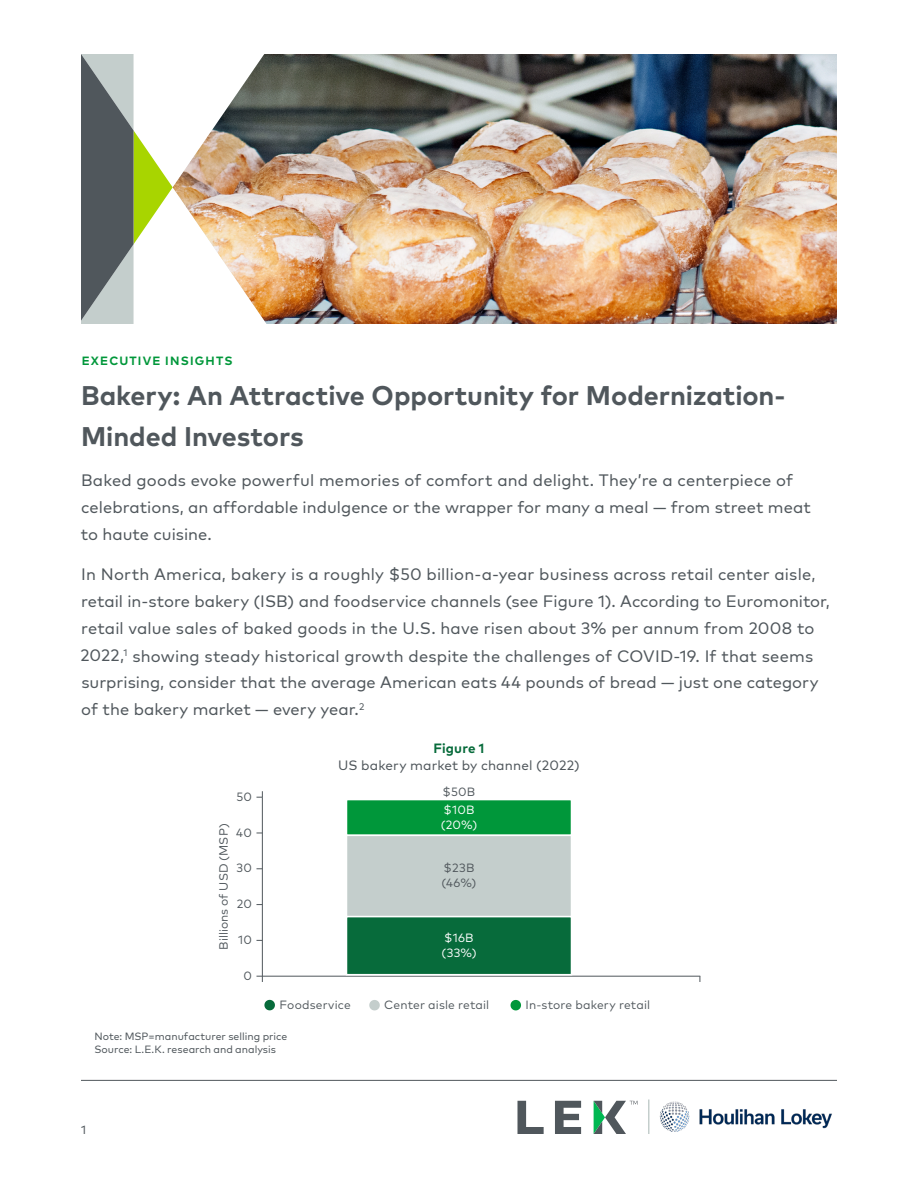
<style>
.page{position:relative;width:918px;height:1188px;background:#fff}
.page>*{position:absolute;margin:0;border:0;box-sizing:border-box;transform-origin:0 0}
.t1{font:700 27px/40.5px "Mark Pro";color:#50575c}
.t2{font:16.5px/27px "Mark Pro";letter-spacing:.005em;color:#50575c}
.t3{font:13.5px "Mark Pro";letter-spacing:.005em;color:#50575c}
.t4{font:700 13.5px "Mark Pro";letter-spacing:.01em;color:#076b3b}
.t5{font:12px/15px "Mark Pro";letter-spacing:.01em;color:#50575c}
.t6{font:12px/15px "Mark Pro";color:#fff}
.t7{font:700 12px "Mark Pro";letter-spacing:.095em;color:#00973a}
.t8{font:12px "Mark Pro";color:#50575c}
.t9{font:10.5px/13.5px "Mark Pro";color:#50575c}
</style>
<div class="page">
<hr style="left:81px;top:1080px;width:756px;height:1px;background:#50575c">
<img style="left:173px;top:54px;width:664px;height:270px">
<svg style="left:81px;top:54px;width:92px;height:270px"></svg>
<img style="left:659px;top:1101px;width:173px;height:31px">
<hr style="left:648px;top:1100px;width:2px;height:34px;background:#c4cecc">
<hr style="left:262px;top:797px;width:1px;height:179px;background:#50575c">
<svg style="left:256px;top:791px;width:7px;height:7px"></svg>
<hr style="left:262px;top:976px;width:438px;height:1px;background:#50575c">
<svg style="left:256px;top:976px;width:7px;height:6px"></svg>
<div style="left:346px;top:800px;width:226px;height:35px;background:#00973a"></div>
<div style="left:346px;top:799px;width:226px;height:37px;border:2px solid #fff"></div>
<div style="left:346px;top:835px;width:226px;height:82px;background:#c4cecc"></div>
<div style="left:346px;top:835px;width:226px;height:82px;border:2px solid #fff"></div>
<div style="left:346px;top:917px;width:226px;height:58px;background:#076b3b"></div>
<div style="left:346px;top:916px;width:226px;height:59px;border:2px solid #fff"></div>
<svg style="left:264px;top:1000px;width:11px;height:10px"></svg>
<svg style="left:369px;top:1000px;width:11px;height:10px"></svg>
<svg style="left:511px;top:1000px;width:10px;height:10px"></svg>
<svg style="left:517px;top:1101px;width:121px;height:33px"></svg>
<p class="t7" style="left:82px;top:351px;width:152px">EXECUTIVE INSIGHTS</p>
<h1 class="t1" style="left:81px;top:373px;width:706px">Bakery: An Attractive Opportunity for Modernization-<br>Minded Investors</h1>
<p class="t2" style="left:81px;top:465px;width:731px">Baked goods evoke powerful memories of comfort and delight. They’re a centerpiece of celebrations, an affordable indulgence or the wrapper for many a meal — from street meat to haute cuisine.</p>
<p class="t2" style="left:80px;top:560px;width:751px">In North America, bakery is a roughly $50 billion-a-year business across retail center aisle, retail in-store bakery (ISB) and foodservice channels (see Figure 1). According to Euromonitor, retail value sales of baked goods in the U.S. have risen about 3% per annum from 2008 to 2022,<sup>1</sup> showing steady historical growth despite the challenges of COVID-19. If that seems surprising, consider that the average American eats 44 pounds of bread — just one category of the bakery market — every year.<sup>2</sup></p>
<p class="t4" style="left:434px;top:740px;width:52px">Figure 1</p>
<p class="t5" style="left:351px;top:759px;width:217px">US bakery market by channel (2022)</p>
<p class="t4" style="left:433px;top:738px;width:52px">Figure 1</p>
<p class="t3" style="left:338px;top:755px;width:243px">US bakery market by channel (2022)</p>
<p class="t5" style="left:236px;top:788px;width:17px">50</p>
<p class="t5" style="left:236px;top:824px;width:17px">40</p>
<p class="t5" style="left:215px;top:950px;width:128px;rotate:-90deg">Billions of USD (MSP)</p>
<p class="t5" style="left:236px;top:860px;width:17px">30</p>
<p class="t5" style="left:237px;top:896px;width:17px">20</p>
<p class="t5" style="left:238px;top:931px;width:15px">10</p>
<p class="t5" style="left:243px;top:967px;width:10px">0</p>
<p class="t5" style="left:443px;top:784px;width:34px">$50B</p>
<p class="t6" style="left:441px;top:801px;width:38px">$10B (20%)</p>
<p class="t5" style="left:442px;top:859px;width:36px">$23B (46%)</p>
<p class="t6" style="left:441px;top:929px;width:37px">$16B (33%)</p>
<p class="t5" style="left:279px;top:996px;width:73px">Foodservice</p>
<p class="t5" style="left:384px;top:996px;width:106px">Center aisle retail</p>
<p class="t5" style="left:526px;top:996px;width:126px">In-store bakery retail</p>
<p class="t9" style="left:94px;top:1028px;width:194px">Note: MSP=manufacturer selling price<br>Source: L.E.K. research and analysis</p>
<p class="t5" style="left:96px;top:1039px;width:228px">Note: MSP=manufacturer selling price</p>
<p class="t8" style="left:81px;top:1121px;width:7px">1</p>
</div>
